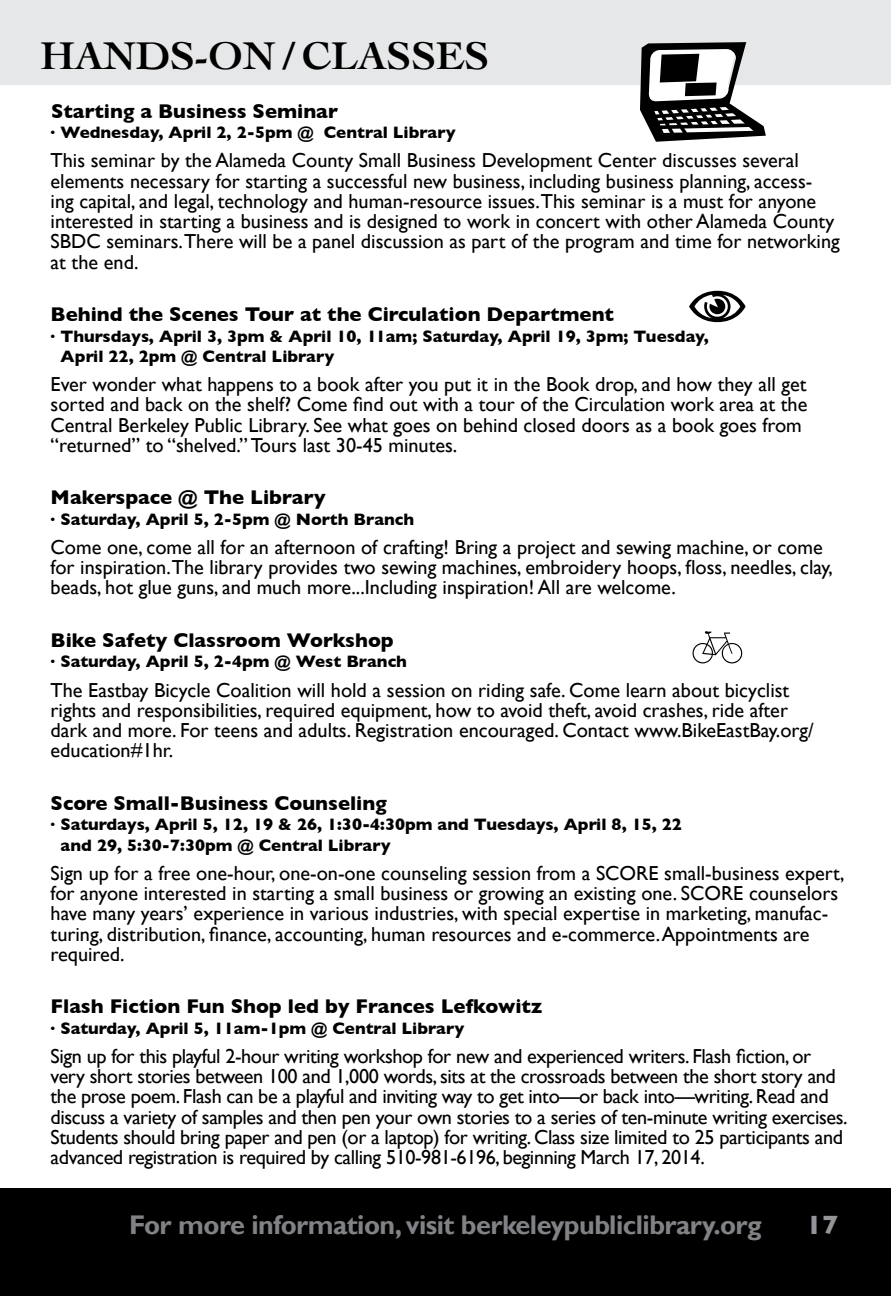
<style>
.page{position:relative;width:891px;height:1296px;background:#fff}
.page>*{position:absolute;margin:0;border:0;box-sizing:border-box;transform-origin:0 0}
.t1{font:700 40.5px "Cochin";color:#000}
.t2{font:700 27px "Gill Sans";letter-spacing:-.02em;color:#808285}
.t3{font:700 27px "Gill Sans";color:#949598}
.t4{font:20.25px/20.2px "Gill Sans";color:#000}
.t5{font:20.25px/20.2px "Gill Sans";letter-spacing:-.02em;color:#000}
.t6{font:700 20.25px "Gill Sans";color:#000}
.t7{font:700 16.88px/20.2px "Gill Sans";color:#000}
</style>
<div class="page">
<div style="left:0;top:1188px;width:891px;height:108px;background:#000"></div>
<div style="left:0;top:0;width:891px;height:84px;background:#e6e7e8"></div>
<svg style="left:640px;top:42px;width:126px;height:100px"></svg>
<h1 class="t1" style="left:40px;top:32px;width:450px">HANDS-ON / CLASSES</h1>
<p class="t6" style="left:51px;top:99px;width:289px">Starting a Business Seminar</p>
<p class="t7" style="left:51px;top:122px;width:406px">· Wednesday, April 2, 2-5pm @ Central Library</p>
<p class="t4" style="left:51px;top:150px;width:791px">This seminar by the Alameda County Small Business Development Center discusses several elements necessary for starting a successful new business, including business planning, access&shy;ing capital, and legal, technology and human-resource issues.This seminar is a must for anyone interested in starting a business and is designed to work in concert with other Alameda County SBDC seminars.There will be a panel discussion as part of the program and time for networking at the end.</p>
<p class="t6" style="left:51px;top:303px;width:565px">Behind the Scenes Tour at the Circulation Department</p>
<p class="t7" style="left:61px;top:326px;width:650px;text-indent:-10px">· Thursdays, April 3, 3pm &amp; April 10, 11am; Saturday, April 19, 3pm; Tuesday,<br>April 22, 2pm @ Central Library</p>
<p class="t4" style="left:51px;top:374px;width:758px">Ever wonder what happens to a book after you put it in the Book drop, and how they all get sorted and back on the shelf? Come find out with a tour of the Circulation work area at the Central Berkeley Public Library. See what goes on behind closed doors as a book goes from “returned” to “shelved.” Tours last 30-45 minutes.</p>
<p class="t6" style="left:51px;top:486px;width:276px">Makerspace @ The Library</p>
<p class="t7" style="left:51px;top:509px;width:365px">· Saturday, April 5, 2-5pm @ North Branch</p>
<p class="t4" style="left:51px;top:537px;width:784px">Come one, come all for an afternoon of crafting! Bring a project and sewing machine, or come for inspiration.The library provides two sewing machines, embroidery hoops, floss, needles, clay, beads, hot glue guns, and much more...Including inspiration! All are welcome.</p>
<p class="t6" style="left:51px;top:628px;width:345px">Bike Safety Classroom Workshop</p>
<p class="t7" style="left:51px;top:651px;width:358px">· Saturday, April 5, 2-4pm @ West Branch</p>
<p class="t4" style="left:51px;top:679px;width:765px">The Eastbay Bicycle Coalition will hold a session on riding safe. Come learn about bicyclist rights and responsibilities, required equipment, how to avoid theft, avoid crashes, ride after dark and more. For teens and adults. Registration encouraged. Contact www.BikeEastBay.org/ education#1hr.</p>
<p class="t6" style="left:51px;top:791px;width:338px">Score Small-Business Counseling</p>
<p class="t7" style="left:61px;top:814px;width:623px;text-indent:-10px">· Saturdays, April 5, 12, 19 &amp; 26, 1:30-4:30pm and Tuesdays, April 8, 15, 22 and 29, 5:30-7:30pm @ Central Library</p>
<p class="t4" style="left:51px;top:863px;width:795px">Sign up for a free one-hour, one-on-one counseling session from a SCORE small-business expert, for anyone interested in starting a small business or growing an existing one. SCORE counselors have many years’ experience in various industries, with special expertise in marketing, manufac&shy;turing, distribution, finance, accounting, human resources and e-commerce. Appointments are required.</p>
<p class="t6" style="left:51px;top:995px;width:493px">Flash Fiction Fun Shop led by Frances Lefkowitz</p>
<p class="t7" style="left:51px;top:1018px;width:415px">· Saturday, April 5, 11am-1pm @ Central Library</p>
<p class="t5" style="left:51px;top:1046px;width:798px">Sign up for this playful 2-hour writing workshop for new and experienced writers. Flash fiction, or very short stories between 100 and 1,000 words, sits at the crossroads between the short story and the prose poem. Flash can be a playful and inviting way to get into—or back into—writing. Read and discuss a variety of samples and then pen your own stories to a series of ten-minute writing exercises.<br>Students should bring paper and pen (or a laptop) for writing. Class size limited to 25 participants and advanced registration is required by calling 510-981-6196, beginning March 17, 2014.</p>
<h2 class="t2" style="left:129px;top:1208px;width:634px">For more information, visit berkeleypubliclibrary.org</h2>
<h2 class="t3" style="left:806px;top:1209px;width:34px">17</h2>
</div>
